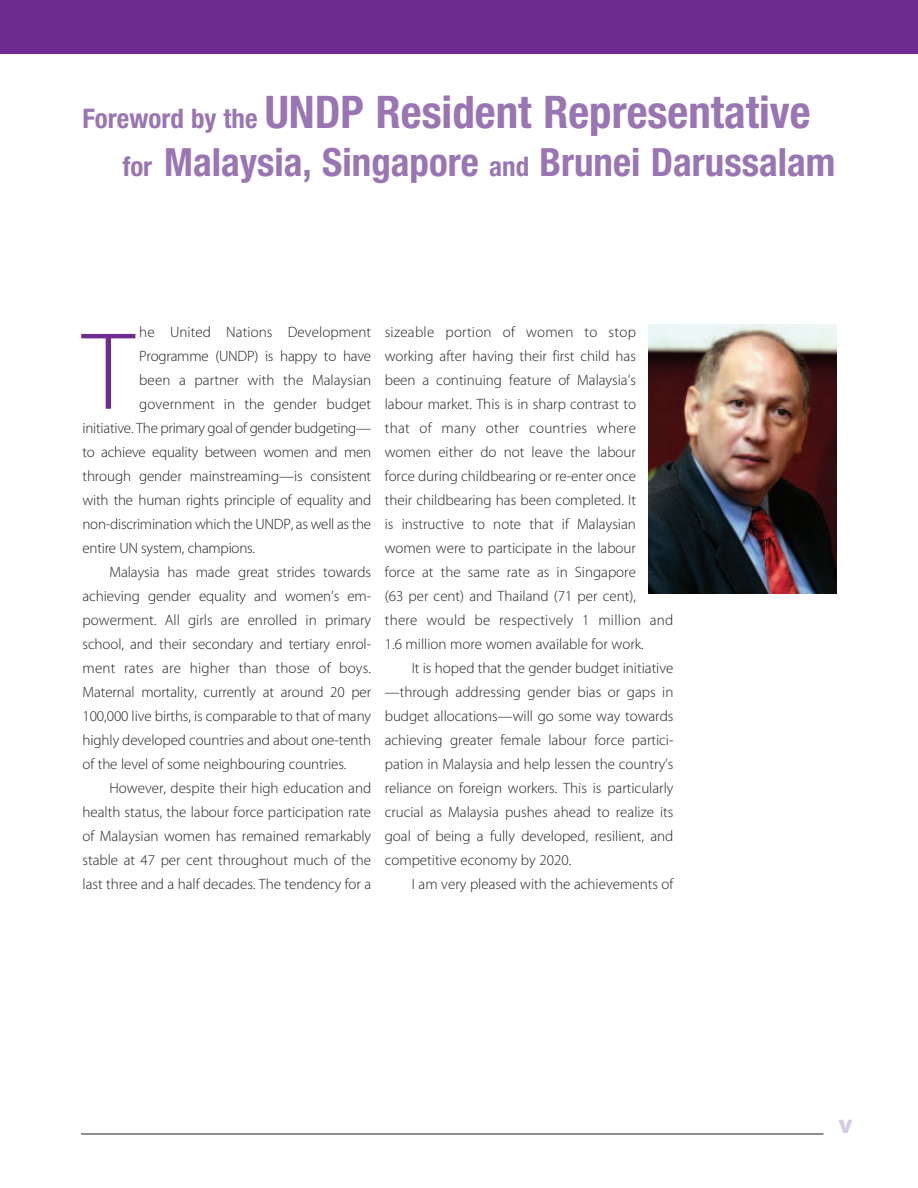
<style>
.page{position:relative;width:918px;height:1188px;background:#fff}
.page>*{position:absolute;margin:0;border:0;box-sizing:border-box;transform-origin:0 0}
.t1{font:300 111px "Myriad Pro";color:#6e2c91}
.t2{font:700 condensed 45px "Helvetica Neue";color:#9a75b3}
.t3{font:700 condensed 39px "Helvetica Neue";color:#9a75b3}
.t4{font:700 27px "Myriad Pro";color:#d5c9e2}
.t5{font:300 15px/24px "Myriad Pro";color:#231f20}
.s1{font-size:27px}
</style>
<div class="page">
<div style="left:0;top:0;width:918px;height:54px;background:#6e2c91"></div>
<hr style="left:81px;top:1134px;width:743px;height:1px;background:#231f20">
<img style="left:648px;top:324px;width:189px;height:269px">
<h2 class="t2" style="left:82px;top:96px;width:730px"><span class="s1">Foreword by the</span> UNDP Resident Representative</h2>
<h3 class="t3" style="left:122px;top:148px;width:715px"><span class="s1">for</span> Malaysia, Singapore <span class="s1">and</span> Brunei Darussalam</h3>
<p class="t5" style="left:139px;top:321px;width:233px">he United Nations Development</p>
<p class="t5" style="left:139px;top:345px;width:233px">Programme (UNDP) is happy to have</p>
<p class="t5" style="left:139px;top:369px;width:233px">been a partner with the Malaysian</p>
<p class="t5" style="left:139px;top:393px;width:233px">government in the gender budget</p>
<p class="t5" style="left:82px;top:417px;width:290px">initiative. The primary goal of gender budgeting—</p>
<p class="t5" style="left:82px;top:441px;width:290px">to achieve equality between women and men</p>
<p class="t5" style="left:82px;top:465px;width:290px">through gender mainstreaming—is consistent</p>
<p class="t5" style="left:82px;top:489px;width:290px">with the human rights principle of equality and</p>
<p class="t5" style="left:82px;top:513px;width:290px">non-discrimination which the UNDP, as well as the</p>
<p class="t5" style="left:82px;top:537px;width:174px">entire UN system, champions.</p>
<p class="t5" style="left:110px;top:561px;width:263px">Malaysia has made great strides towards</p>
<p class="t5" style="left:82px;top:585px;width:290px">achieving gender equality and women’s em-</p>
<p class="t5" style="left:82px;top:609px;width:290px">powerment. All girls are enrolled in primary</p>
<p class="t5" style="left:82px;top:633px;width:290px">school, and their secondary and tertiary enrol-</p>
<p class="t5" style="left:82px;top:657px;width:290px">ment rates are higher than those of boys.</p>
<p class="t5" style="left:82px;top:681px;width:290px">Maternal mortality, currently at around 20 per</p>
<p class="t5" style="left:82px;top:705px;width:290px">100,000 live births, is comparable to that of many</p>
<p class="t5" style="left:82px;top:729px;width:290px">highly developed countries and about one-tenth</p>
<p class="t5" style="left:82px;top:753px;width:266px">of the level of some neighbouring countries.</p>
<p class="t5" style="left:110px;top:777px;width:263px">However, despite their high education and</p>
<p class="t5" style="left:82px;top:801px;width:290px">health status, the labour force participation rate</p>
<p class="t5" style="left:82px;top:825px;width:290px">of Malaysian women has remained remarkably</p>
<p class="t5" style="left:82px;top:849px;width:290px">stable at 47 per cent throughout much of the</p>
<p class="t5" style="left:82px;top:873px;width:290px">last three and a half decades. The tendency for a</p>
<h1 class="t1" style="left:82px;top:330px;width:53px">T</h1>
<p class="t5" style="left:385px;top:321px;width:290px">sizeable portion of women to stop working after having their first child has<br>been a continuing feature of Malaysia’s labour market. This is in sharp contrast to<br>that of many other countries where women either do not leave the labour<br>force during childbearing or re-enter once<br>their childbearing has been completed. It<br>is instructive to note that if Malaysian women were to participate in the labour<br>force at the same rate as in Singapore<br>(63 per cent) and Thailand (71 per cent),<br>there would be respectively 1 million and 1.6 million more women available for work.</p>
<p class="t5" style="left:385px;top:657px;width:290px;text-align:justify;text-indent:27px">It is hoped that the gender budget initiative —through addressing gender bias or gaps in budget allocations—will go some way towards achieving greater female labour force partici&shy;pation in Malaysia and help lessen the country’s reliance on foreign workers. This is particularly crucial as Malaysia pushes ahead to realize its goal of being a fully developed, resilient, and competitive economy by 2020.</p>
<p class="t5" style="left:412px;top:873px;width:263px">I am very pleased with the achievements of</p>
<h3 class="t4" style="left:838px;top:1113px;width:16px">v</h3>
</div>
